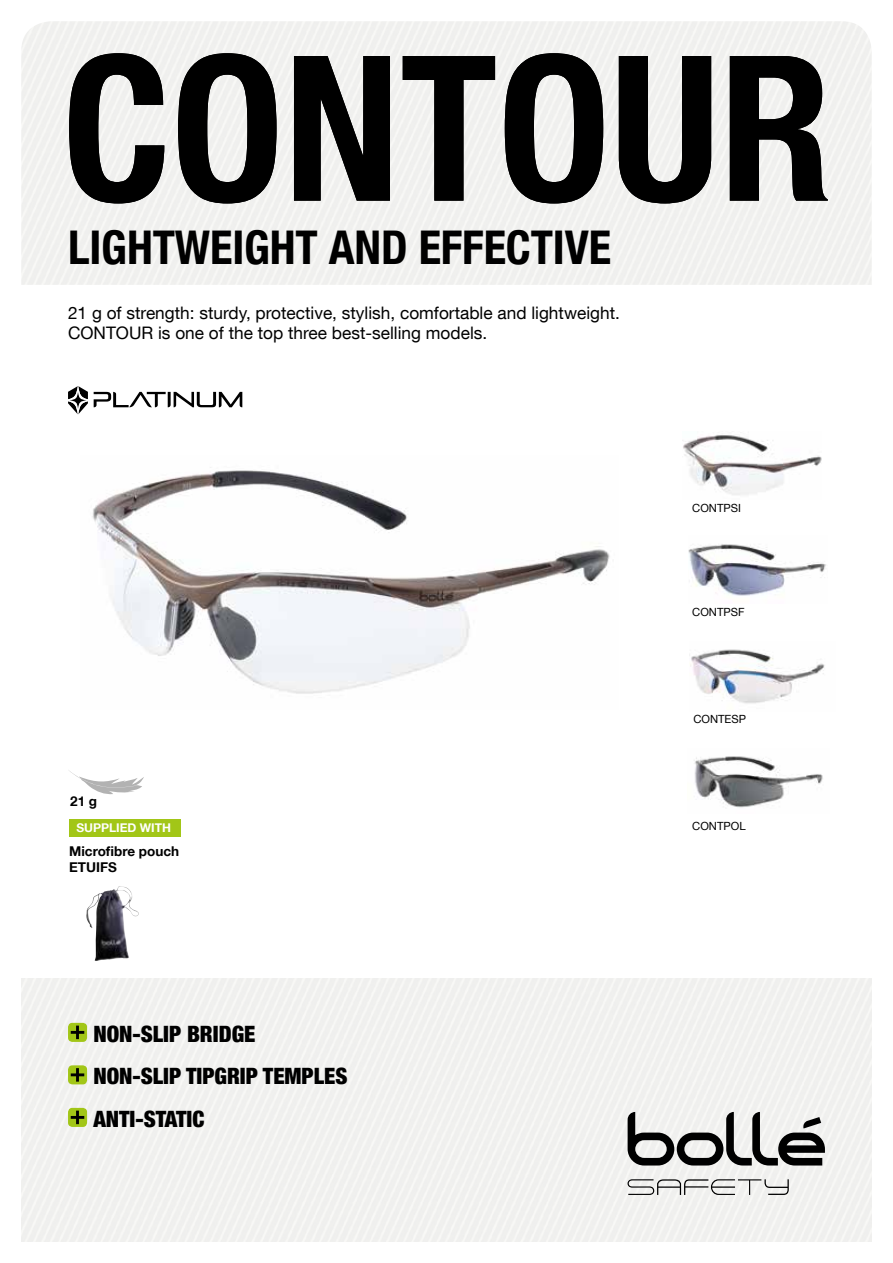
<style>
.page{position:relative;width:893px;height:1263px;background:#fff}
.page>*{position:absolute;margin:0;border:0;box-sizing:border-box;transform-origin:0 0}
.t1{font:700 condensed 202.5px "Helvetica Neue LT Com";color:#000}
.t2{font:700 condensed 46.5px "Helvetica Neue LT Com";letter-spacing:-.005em;color:#000}
.t3{font:900 condensed 22.5px/42.5px "Helvetica Neue LT Com";color:#000}
.t4{font:17.25px/20.7px "Helvetica Neue LT Com";color:#000}
.t5{font:700 13.5px/16.2px "Helvetica Neue LT Com";color:#000}
.t6{font:700 12px "Helvetica Neue LT Com";color:#fff}
.t7{font:11.25px "Helvetica Neue LT Com";color:#000}
</style>
<div class="page">
<svg style="left:70px;top:771px;width:74px;height:23px"></svg>
<svg style="left:628px;top:1112px;width:197px;height:53px"></svg>
<svg style="left:627px;top:1179px;width:162px;height:16px"></svg>
<img style="left:86px;top:887px;width:44px;height:74px">
<img style="left:683px;top:435px;width:138px;height:60px">
<img style="left:688px;top:544px;width:138px;height:52px">
<img style="left:694px;top:756px;width:129px;height:52px">
<img style="left:689px;top:649px;width:136px;height:55px">
<svg style="left:94px;top:392px;width:148px;height:16px"></svg>
<svg style="left:68px;top:386px;width:20px;height:29px"></svg>
<svg style="left:70px;top:392px;width:16px;height:17px"></svg>
<img style="left:92px;top:467px;width:518px;height:227px">
<div style="left:69px;top:819px;width:111px;height:18px;background:#a2c617"></div>
<div style="left:68px;top:1023px;width:19px;height:19px;background:#a2c617;border-radius:4px"></div>
<svg style="left:71px;top:1025px;width:13px;height:14px"></svg>
<div style="left:68px;top:1065px;width:19px;height:19px;background:#a2c617;border-radius:4px"></div>
<svg style="left:71px;top:1068px;width:13px;height:14px"></svg>
<div style="left:68px;top:1108px;width:19px;height:19px;background:#a2c617;border-radius:4px"></div>
<svg style="left:71px;top:1110px;width:13px;height:14px"></svg>
<h1 class="t1" style="left:62px;top:12px;width:772px">CONTOUR</h1>
<h2 class="t2" style="left:68px;top:221px;width:545px">LIGHTWEIGHT AND EFFECTIVE</h2>
<p class="t4" style="left:68px;top:304px;width:553px">21 g of strength: sturdy, protective, stylish, comfortable and lightweight.<br>CONTOUR is one of the top three best-selling models.</p>
<p class="t5" style="left:70px;top:794px;width:29px">21 g</p>
<p class="t6" style="left:76px;top:823px;width:96px">SUPPLIED WITH</p>
<p class="t5" style="left:69px;top:842px;width:111px">Microfibre pouch<br>ETUIFS</p>
<h3 class="t3" style="left:93px;top:1014px;width:256px">NON-SLIP BRIDGE<br>NON-SLIP TIPGRIP TEMPLES<br>ANTI-STATIC</h3>
<p class="t7" style="left:692px;top:503px;width:50px">CONTPSI</p>
<p class="t7" style="left:692px;top:608px;width:54px">CONTPSF</p>
<p class="t7" style="left:693px;top:714px;width:54px">CONTESP</p>
<p class="t7" style="left:692px;top:822px;width:55px">CONTPOL</p>
</div>
